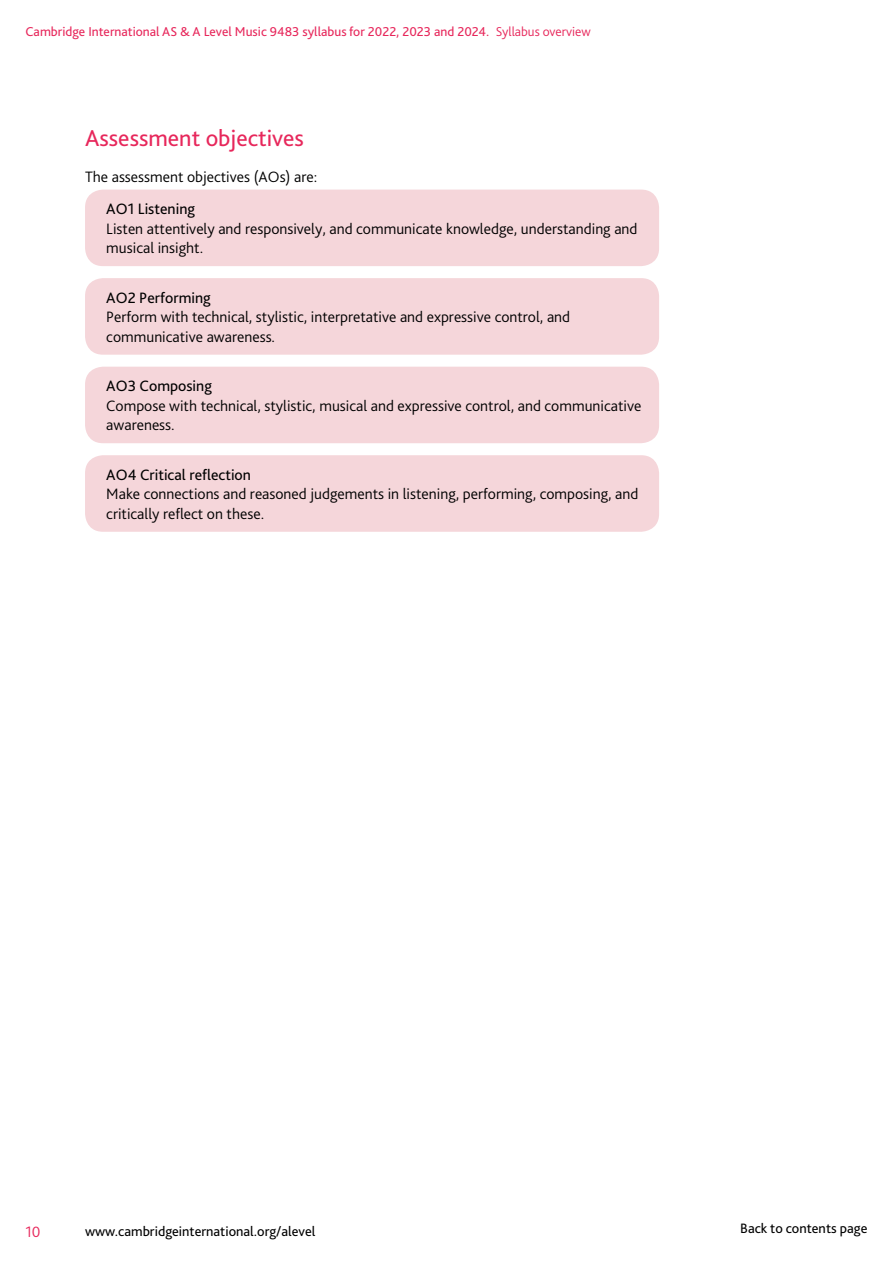
<style>
.page{position:relative;width:893px;height:1263px;background:#fff}
.page>*{position:absolute;margin:0;border:0;box-sizing:border-box;transform-origin:0 0}
.t1{font:24px "Bliss Pro";color:#e7275b}
.t2{font:300 15.75px/19.5px "Bliss Pro";color:#000}
.t3{font:15.75px "Bliss Pro";color:#000}
.t4{font:300 15.75px "Bliss Pro";color:#e7275b}
.t5{font:14.25px "Bliss Pro";color:#000}
.t6{font:13.5px "Bliss Pro";color:#e7275b}
.s1{font-weight:300}
</style>
<div class="page">
<div style="left:85px;top:190px;width:574px;height:76px;background:#f5d6da;border-radius:18px"></div>
<div style="left:85px;top:278px;width:574px;height:77px;background:#f5d6da;border-radius:18px"></div>
<div style="left:85px;top:367px;width:574px;height:76px;background:#f5d6da;border-radius:18px"></div>
<div style="left:85px;top:455px;width:574px;height:77px;background:#f5d6da;border-radius:18px"></div>
<p class="t6" style="left:26px;top:23px;width:567px">Cambridge International AS &amp; A Level Music 9483 syllabus for 2022, 2023 and 2024. <span class="s1">Syllabus overview</span></p>
<h1 class="t1" style="left:85px;top:123px;width:220px">Assessment objectives</h1>
<p class="t2" style="left:85px;top:167px;width:234px">The assessment objectives (AOs) are:</p>
<p class="t3" style="left:106px;top:199px;width:90px">AO1 Listening</p>
<p class="t2" style="left:106px;top:219px;width:533px">Listen attentively and responsively, and communicate knowledge, understanding and musical insight.</p>
<p class="t3" style="left:106px;top:288px;width:106px">AO2 Performing</p>
<p class="t2" style="left:106px;top:307px;width:465px">Perform with technical, stylistic, interpretative and expressive control, and communicative awareness.</p>
<p class="t3" style="left:106px;top:376px;width:107px">AO3 Composing</p>
<p class="t2" style="left:106px;top:396px;width:537px">Compose with technical, stylistic, musical and expressive control, and communicative awareness.</p>
<p class="t3" style="left:106px;top:465px;width:146px">AO4 Critical reflection</p>
<p class="t2" style="left:106px;top:484px;width:534px">Make connections and reasoned judgements in listening, performing, composing, and critically reflect on these.</p>
<p class="t4" style="left:26px;top:1222px;width:17px">10</p>
<p class="t5" style="left:85px;top:1222px;width:232px">www.cambridgeinternational.org/alevel</p>
<p class="t5" style="left:740px;top:1219px;width:129px">Back to contents page</p>
</div>
